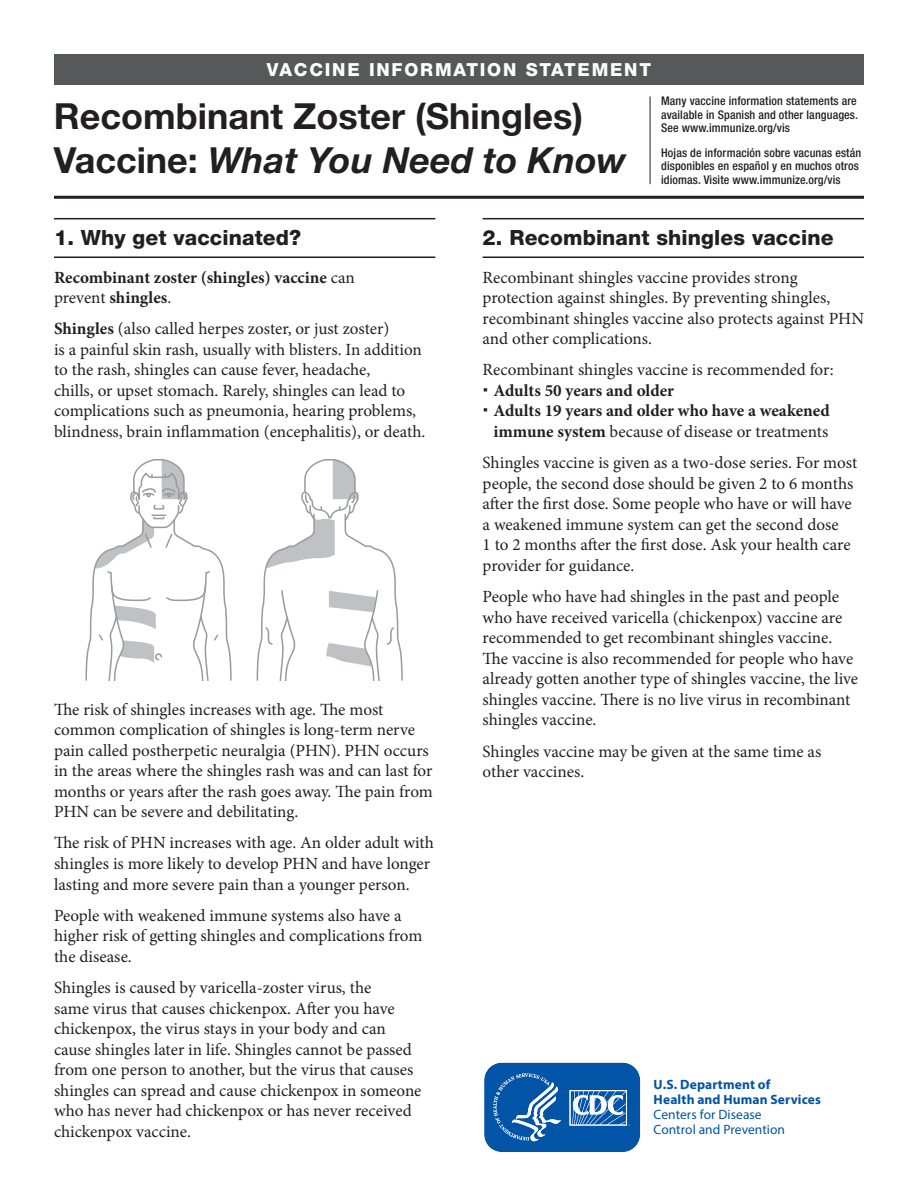
<style>
.page{position:relative;width:918px;height:1188px;background:#fff}
.page>*{position:absolute;margin:0;border:0;box-sizing:border-box;transform-origin:0 0}
.t1{font:700 36px/43.2px "Helvetica Neue LT Std";color:#231f20}
.t2{font:800 21px "Helvetica Neue LT Std";letter-spacing:.005em;color:#231f20}
.t3{font:800 18px "Helvetica Neue LT Std";letter-spacing:.1em;color:#fff}
.t4{font:17.1px/20.5px "Minion Pro";color:#231f20}
.t5{font:700 17.1px/20.5px "Minion Pro";color:#231f20}
.t6{font:700 13.5px/15px "Myriad Pro";letter-spacing:.01em;color:#0154a6}
.t7{font:13.5px/15px "Myriad Pro";color:#0154a6}
.t8{font:500 condensed 12px/13.5px "Helvetica Neue LT Std";letter-spacing:.01em;color:#231f20;text-align:justify}
.s1{font-style:italic}
.s2{font-weight:400}
.s3{font-weight:700}
</style>
<div class="page">
<div style="left:54px;top:54px;width:810px;height:31px;background:#57585a"></div>
<hr style="left:650px;top:96px;width:1px;height:88px;background:#231f20">
<hr style="left:54px;top:196px;width:810px;height:3px;background:#231f20">
<svg style="left:484px;top:1062px;width:157px;height:90px;background:#296fb4"></svg>
<hr style="left:54px;top:256px;width:381px;height:2px;background:#231f20">
<hr style="left:54px;top:218px;width:381px;height:1px;background:#231f20">
<hr style="left:483px;top:256px;width:381px;height:2px;background:#231f20">
<hr style="left:483px;top:218px;width:381px;height:1px;background:#231f20">
<svg style="left:86px;top:459px;width:146px;height:222px"></svg>
<svg style="left:256px;top:459px;width:147px;height:222px"></svg>
<p class="t3" style="left:267px;top:59px;width:386px">VACCINE INFORMATION STATEMENT</p>
<h2 class="t1" style="left:54px;top:94px;width:574px">Recombinant Zoster (Shingles)<br>Vaccine: <span class="s1">What You Need to Know</span></h2>
<p class="t8" style="left:661px;top:94px;width:198px">Many vaccine information statements are available in Spanish and other languages.<br>See www.immunize.org/vis</p>
<p class="t8" style="left:661px;top:146px;width:202px;text-align:left">Hojas de información sobre vacunas están disponibles en español y en muchos otros idiomas. Visite www.immunize.org/vis</p>
<h3 class="t2" style="left:54px;top:225px;width:249px">1. Why get vaccinated?</h3>
<p class="t5" style="left:54px;top:267px;width:302px">Recombinant zoster (shingles) vaccine <span class="s2">can prevent</span> shingles<span class="s2">.</span></p>
<p class="t4" style="left:54px;top:319px;width:373px"><span class="s3">Shingles</span> (also called herpes zoster, or just zoster)<br>is a painful skin rash, usually with blisters. In addition to the rash, shingles can cause fever, headache,<br>chills, or upset stomach. Rarely, shingles can lead to complications such as pneumonia, hearing problems, blindness, brain inflammation (encephalitis), or death.</p>
<p class="t4" style="left:54px;top:699px;width:380px">The risk of shingles increases with age. The most common complication of shingles is long-term nerve pain called postherpetic neuralgia (PHN). PHN occurs in the areas where the shingles rash was and can last for months or years after the rash goes away. The pain from PHN can be severe and debilitating.</p>
<p class="t4" style="left:54px;top:833px;width:381px">The risk of PHN increases with age. An older adult with shingles is more likely to develop PHN and have longer lasting and more severe pain than a younger person.</p>
<p class="t4" style="left:54px;top:905px;width:370px">People with weakened immune systems also have a higher risk of getting shingles and complications from the disease.</p>
<p class="t4" style="left:54px;top:978px;width:369px">Shingles is caused by varicella-zoster virus, the<br>same virus that causes chickenpox. After you have chickenpox, the virus stays in your body and can cause shingles later in life. Shingles cannot be passed from one person to another, but the virus that causes shingles can spread and cause chickenpox in someone who has never had chickenpox or has never received chickenpox vaccine.</p>
<h3 class="t2" style="left:483px;top:225px;width:352px">2. Recombinant shingles vaccine</h3>
<p class="t4" style="left:483px;top:267px;width:383px">Recombinant shingles vaccine provides strong protection against shingles. By preventing shingles, recombinant shingles vaccine also protects against PHN and other complications.</p>
<p class="t4" style="left:483px;top:360px;width:353px">Recombinant shingles vaccine is recommended for:</p>
<p class="t5" style="left:493px;top:380px;width:182px">Adults 50 years and older</p>
<p class="t5" style="left:493px;top:401px;width:338px">Adults 19 years and older who have a weakened immune system <span class="s2">because of disease or treatments</span></p>
<p class="t4" style="left:483px;top:453px;width:376px">Shingles vaccine is given as a two-dose series. For most people, the second dose should be given 2 to 6 months after the first dose. Some people who have or will have a weakened immune system can get the second dose<br>1 to 2 months after the first dose. Ask your health care provider for guidance.</p>
<p class="t4" style="left:483px;top:587px;width:377px">People who have had shingles in the past and people who have received varicella (chickenpox) vaccine are recommended to get recombinant shingles vaccine.<br>The vaccine is also recommended for people who have already gotten another type of shingles vaccine, the live shingles vaccine. There is no live virus in recombinant shingles vaccine.</p>
<p class="t4" style="left:483px;top:741px;width:340px">Shingles vaccine may be given at the same time as other vaccines.</p>
<p class="t6" style="left:654px;top:1077px;width:169px">U.S. Department of<br>Health and Human Services</p>
<p class="t7" style="left:654px;top:1107px;width:133px">Centers for Disease<br>Control and Prevention</p>
</div>
